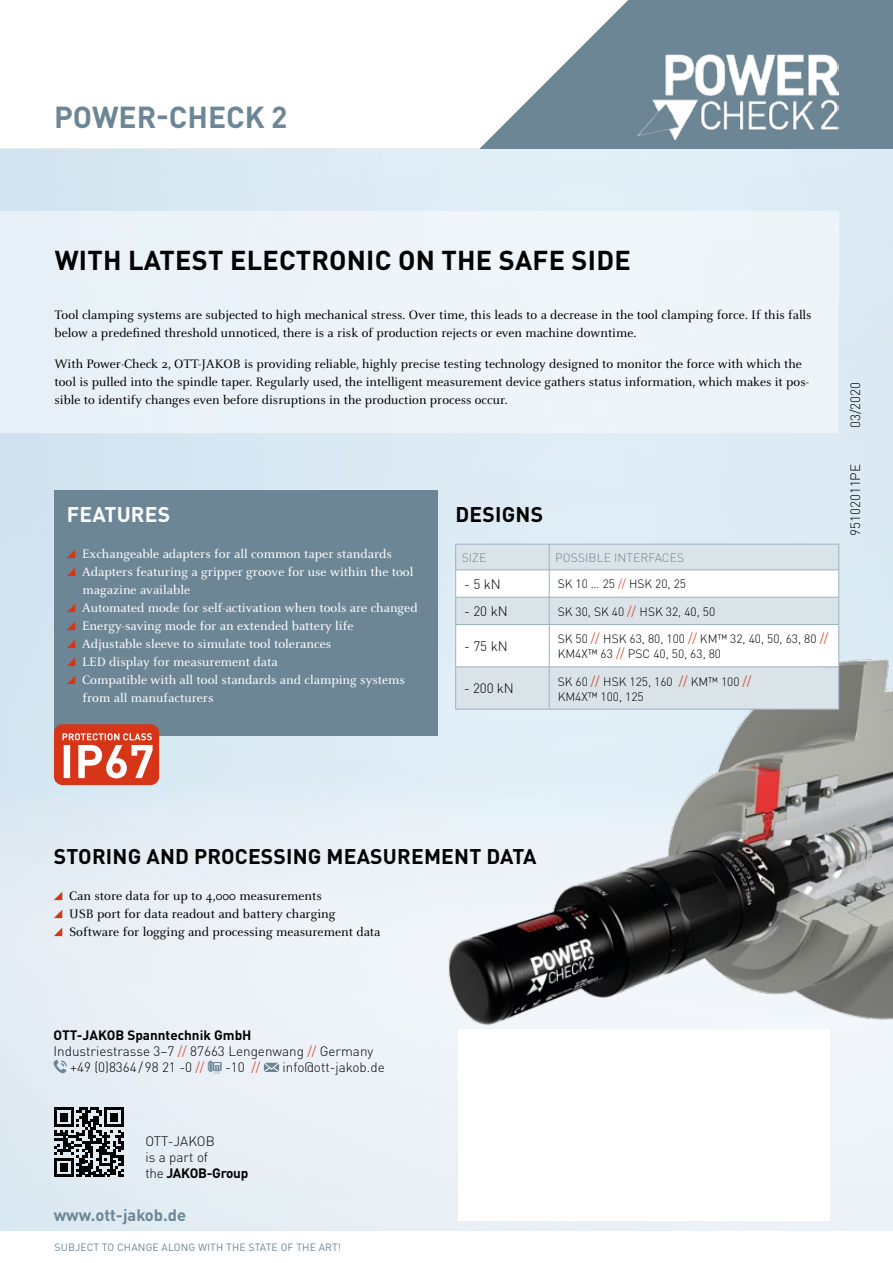
<style>
.page{position:relative;width:893px;height:1263px;background:#fff}
.page>*{position:absolute;margin:0;border:0;box-sizing:border-box;transform-origin:0 0}
.t1{font:700 30px "DINOT";color:#6d8696}
.t2{font:700 27px "DINOT";letter-spacing:.01em;color:#000}
.t3{font:700 21px "DINOT";letter-spacing:.01em;color:#000}
.t4{font:700 21px "DINOT";letter-spacing:.01em;color:#fff}
.t5{font:700 16.5px "DINOT";color:#6d8696}
.t6{font:13.5px/18px "Celeste OT";color:#000}
.t7{font:13.5px/18px "Celeste OT";color:#fff}
.t8{font:300 13.5px/16px "DINOT";color:#000}
.t9{font:700 13.5px "DINOT";color:#000}
.t10{font:300 12px/15px "DINOT";color:#000}
.t11{font:300 12px "DINOT";letter-spacing:.01em;color:#6d8696}
.t12{font:10.5px "DINOT";letter-spacing:.01em;color:#6d8696}
.s1{color:#d63517}
.s2{font-size:13.5px;color:#d63517}
.s3{font-weight:700}
</style>
<div class="page">
<img style="left:358px;top:559px;width:535px;height:672px">
<div style="left:0;top:0;width:893px;height:149px;background:#6d8696"></div>
<svg style="left:0;top:0;width:628px;height:149px;background:#edf0f2"></svg>
<svg style="left:54px;top:1107px;width:70px;height:70px;background:#606467"></svg>
<div style="left:0;top:212px;width:839px;height:221px;background:#edf4f9"></div>
<div style="left:54px;top:490px;width:383px;height:245px;background:#6d8696"></div>
<svg style="left:67px;top:550px;width:8px;height:8px"></svg>
<svg style="left:67px;top:568px;width:8px;height:8px"></svg>
<svg style="left:67px;top:604px;width:8px;height:8px"></svg>
<svg style="left:67px;top:622px;width:8px;height:8px"></svg>
<svg style="left:67px;top:640px;width:8px;height:8px"></svg>
<svg style="left:67px;top:658px;width:8px;height:8px"></svg>
<svg style="left:67px;top:676px;width:8px;height:8px"></svg>
<div style="left:456px;top:668px;width:382px;height:41px;background:#d9e3e8"></div>
<hr style="left:455px;top:667px;width:1px;height:42px;background:#9bafc4">
<hr style="left:455px;top:709px;width:94px;height:1px;background:#9bafc4">
<hr style="left:549px;top:709px;width:290px;height:1px;background:#9bafc4">
<svg style="left:455px;top:544px;width:384px;height:123px"></svg>
<hr style="left:455px;top:624px;width:94px;height:1px;background:#9bafc4">
<hr style="left:549px;top:625px;width:1px;height:42px;background:#9bafc4">
<hr style="left:838px;top:625px;width:1px;height:42px;background:#9bafc4">
<hr style="left:455px;top:667px;width:94px;height:1px;background:#9bafc4">
<hr style="left:549px;top:667px;width:290px;height:1px;background:#9bafc4">
<hr style="left:549px;top:667px;width:1px;height:42px;background:#9bafc4">
<hr style="left:838px;top:667px;width:1px;height:42px;background:#9bafc4">
<svg style="left:54px;top:891px;width:8px;height:9px"></svg>
<svg style="left:54px;top:909px;width:8px;height:9px"></svg>
<svg style="left:54px;top:927px;width:8px;height:9px"></svg>
<div style="left:458px;top:1029px;width:371px;height:191px;background:#fff"></div>
<svg style="left:53px;top:1059px;width:14px;height:14px"></svg>
<svg style="left:208px;top:1061px;width:14px;height:13px"></svg>
<svg style="left:264px;top:1062px;width:15px;height:10px"></svg>
<div style="left:54px;top:724px;width:105px;height:61px;background:#d63517;border-radius:9px"></div>
<svg style="left:63px;top:733px;width:90px;height:45px"></svg>
<img style="left:637px;top:54px;width:202px;height:85px">
<h1 class="t1" style="left:54px;top:98px;width:235px">POWER-CHECK 2</h1>
<h2 class="t2" style="left:55px;top:243px;width:577px">WITH LATEST ELECTRONIC ON THE SAFE SIDE</h2>
<p class="t6" style="left:55px;top:305px;width:758px">Tool clamping systems are subjected to high mechanical stress. Over time, this leads to a decrease in the tool clamping force. If this falls below a predefined threshold unnoticed, there is a risk of production rejects or even machine downtime.</p>
<p class="t6" style="left:55px;top:354px;width:756px">With Power-Check 2, OTT-JAKOB is providing reliable, highly precise testing technology designed to monitor the force with which the tool is pulled into the spindle taper. Regularly used, the intelligent measurement device gathers status information, which makes it pos&shy;sible to identify changes even before disruptions in the production process occur.</p>
<h3 class="t4" style="left:67px;top:501px;width:105px">FEATURES</h3>
<p class="t7" style="left:82px;top:545px;width:337px">Exchangeable adapters for all common taper standards Adapters featuring a gripper groove for use within the tool magazine available<br>Automated mode for self-activation when tools are changed Energy-saving mode for an extended battery life<br>Adjustable sleeve to simulate tool tolerances<br>LED display for measurement data<br>Compatible with all tool standards and clamping systems from all manufacturers</p>
<h3 class="t3" style="left:456px;top:501px;width:89px">DESIGNS</h3>
<p class="t11" style="left:462px;top:550px;width:26px">SIZE</p>
<p class="t11" style="left:555px;top:550px;width:130px">POSSIBLE INTERFACES</p>
<p class="t8" style="left:464px;top:576px;width:38px">- 5 kN</p>
<p class="t10" style="left:558px;top:576px;width:130px">SK 10 … 25 <span class="s1">//</span> HSK 20, 25</p>
<p class="t8" style="left:464px;top:603px;width:45px">- 20 kN</p>
<p class="t10" style="left:558px;top:604px;width:159px">SK 30, SK 40 <span class="s2">//</span> HSK 32, 40, 50</p>
<p class="t8" style="left:464px;top:638px;width:45px">- 75 kN</p>
<p class="t10" style="left:558px;top:631px;width:272px">SK 50 <span class="s2">//</span> HSK 63, 80, 100 <span class="s2">//</span> KM™ 32, 40, 50, 63, 80 <span class="s2">//<br></span>KM4X™ 63 <span class="s2">//</span> PSC 40, 50, 63, 80</p>
<p class="t8" style="left:464px;top:680px;width:51px">- 200 kN</p>
<p class="t10" style="left:558px;top:674px;width:195px">SK 60 <span class="s2">//</span> HSK 125, 160 <span class="s2">//</span> KM™ 100 <span class="s2">//<br></span>KM4X™ 100, 125</p>
<p class="t8" style="left:847px;top:428px;width:48px;rotate:-90deg">03/2020</p>
<p class="t8" style="left:847px;top:536px;width:74px;rotate:-90deg">95102011PE</p>
<h3 class="t3" style="left:54px;top:843px;width:484px">STORING AND PROCESSING MEASUREMENT DATA</h3>
<p class="t6" style="left:69px;top:887px;width:313px">Can store data for up to 4,000 measurements<br>USB port for data readout and battery charging<br>Software for logging and processing measurement data</p>
<p class="t9" style="left:54px;top:1026px;width:199px">OTT-JAKOB Spanntechnik GmbH</p>
<p class="t8" style="left:54px;top:1043px;width:321px">Industriestrasse 3–7 <span class="s1">//</span> 87663 Lengenwang <span class="s1">//</span> Germany</p>
<p class="t8" style="left:70px;top:1059px;width:136px">+49 (0)8364/98 21 -0 <span class="s1">//</span></p>
<p class="t8" style="left:225px;top:1059px;width:37px">-10 <span class="s1">//</span></p>
<p class="t8" style="left:283px;top:1059px;width:104px">info@ott-jakob.de</p>
<p class="t8" style="left:145px;top:1133px;width:104px">OTT-JAKOB<br>is a part of<br>the <span class="s3">JAKOB-Group</span></p>
<p class="t5" style="left:54px;top:1204px;width:134px">www.ott-jakob.de</p>
<p class="t12" style="left:55px;top:1241px;width:288px">SUBJECT TO CHANGE ALONG WITH THE STATE OF THE ART!</p>
</div>
